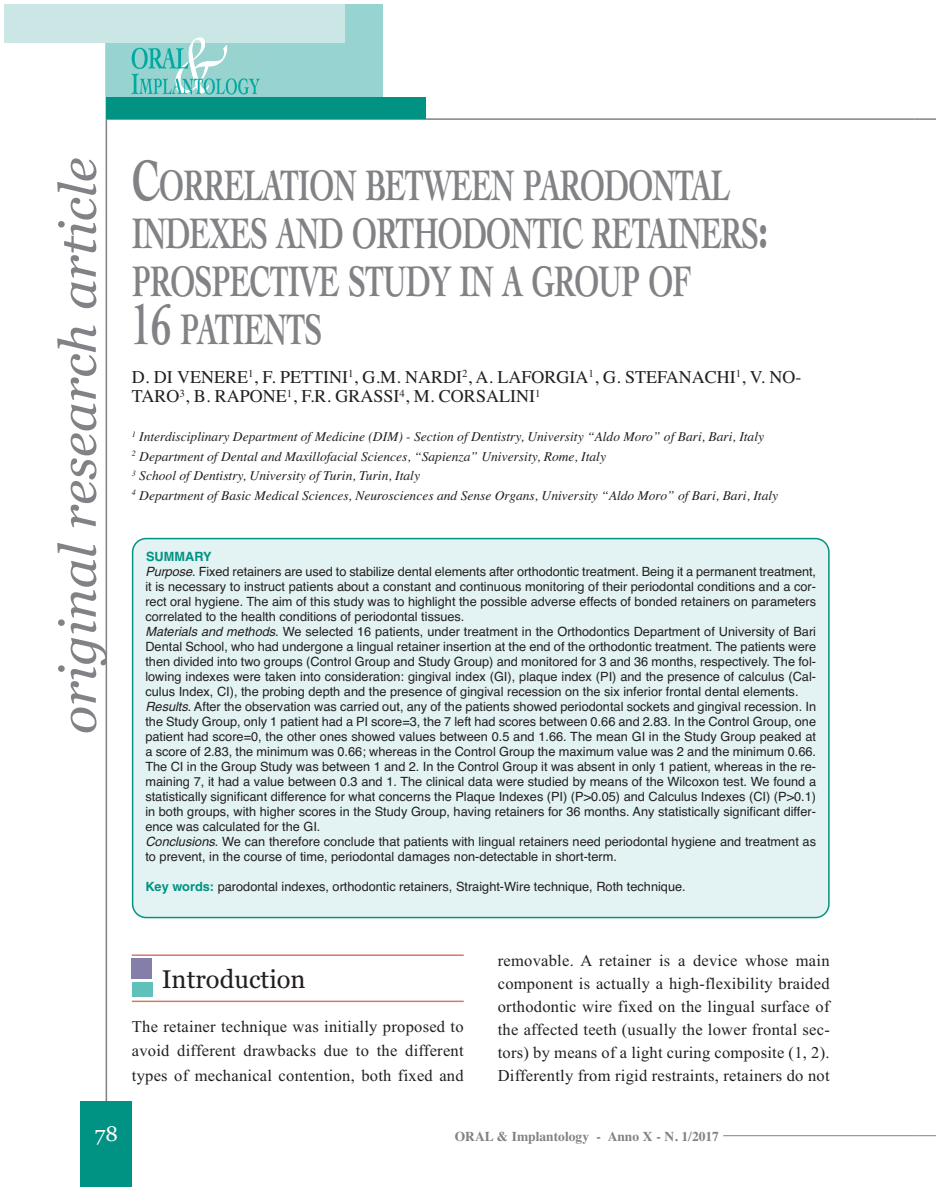
<style>
.page{position:relative;width:936px;height:1191px;background:#fff}
.page>*{position:absolute;margin:0;border:0;box-sizing:border-box;transform-origin:0 0}
.t1{font:italic 51px "Georgia";color:#808285;scale:1.04 1}
.t2{font:700 45px/48px "Cochin";letter-spacing:-.03em;color:#808285;scale:.65 1}
.t3{font:25.5px "Georgia";color:#231f20}
.t4{font:21px "Georgia";color:#fff}
.t5{font:18px/19.4px "Times";color:#231f20}
.t6{font:16.5px/23.1px "Times New Roman";letter-spacing:.015em;color:#231f20;text-align:justify}
.t7{font:italic 13.5px/19.4px "Times";color:#231f20}
.t8{font:700 13.5px "Times";color:#808285}
.t9{font:12.75px/15px "Helvetica";color:#231f20}
.s1{font-size:60px}
.s2{font-weight:700;color:#009282}
.s3{font-style:italic}
</style>
<div class="page">
<svg style="left:914px;top:1135px;width:21px;height:1px"></svg>
<hr style="left:914px;top:118px;width:21px;height:2px;background:#808285">
<hr style="left:723px;top:1135px;width:191px;height:1px;background:#808285">
<hr style="left:106px;top:4px;width:1px;height:1182px;background:#808285">
<div style="left:81px;top:1101px;width:51px;height:85px;background:#009282"></div>
<hr style="left:106px;top:118px;width:808px;height:2px;background:#808285">
<div style="left:106px;top:4px;width:277px;height:113px;background:#97d3d0"></div>
<div style="left:106px;top:98px;width:319px;height:21px;background:#009282"></div>
<div style="left:4px;top:4px;width:340px;height:39px;background:#cae6e5"></div>
<hr style="left:132px;top:954px;width:331px;height:2px;background:#d3786d">
<hr style="left:132px;top:1000px;width:331px;height:2px;background:#d3786d">
<div style="left:132px;top:958px;width:20px;height:20px;background:#837eaa"></div>
<div style="left:132px;top:982px;width:20px;height:14px;background:#60c1bb"></div>
<svg style="left:190px;top:37px;width:15px;height:8px"></svg>
<img style="left:131px;top:47px;width:129px;height:48px">
<img style="left:175px;top:45px;width:52px;height:48px">
<div style="left:132px;top:538px;width:697px;height:380px;background:#e3f2f2"></div>
<h1 class="t1" style="left:48px;top:734px;width:556px;rotate:-90deg">original research article</h1>
<h2 class="t2" style="left:132px;top:159px;width:980px"><span class="s1">C</span>ORRELATION BETWEEN PARODONTAL<br>INDEXES AND ORTHODONTIC RETAINERS<span class="s1">:<br></span>PROSPECTIVE STUDY IN A GROUP OF<br><span class="s1">16</span> PATIENTS</h2>
<h3 class="t5" style="left:132px;top:367px;width:671px">D. DI VENERE<sup>1</sup>, F. PETTINI<sup>1</sup>, G.M. NARDI<sup>2</sup>, A. LAFORGIA<sup>1</sup>, G. STEFANACHI<sup>1</sup>, V. NO-<br>TARO<sup>3</sup>, B. RAPONE<sup>1</sup>, F.R. GRASSI<sup>4</sup>, M. CORSALINI<sup>1</sup></h3>
<p class="t7" style="left:132px;top:427px;width:647px"><sup>1</sup> Interdisciplinary Department of Medicine (DIM) - Section of Dentistry, University “Aldo Moro” of Bari, Bari, Italy<br><sup>2</sup> Department of Dental and Maxillofacial Sciences, “Sapienza” University, Rome, Italy<br><sup>3</sup> School of Dentistry, University of Turin, Turin, Italy<br><sup>4</sup> Department of Basic Medical Sciences, Neurosciences and Sense Organs, University “Aldo Moro” of Bari, Bari, Italy</p>
<p class="t9" style="left:145px;top:549px;width:672px"><span class="s2">SUMMARY<br></span><span class="s3">Purpose</span>. Fixed retainers are used to stabilize dental elements after orthodontic treatment. Being it a permanent treatment, it is necessary to instruct patients about a constant and continuous monitoring of their periodontal conditions and a cor&shy;rect oral hygiene. The aim of this study was to highlight the possible adverse effects of bonded retainers on parameters correlated to the health conditions of periodontal tissues.<br><span class="s3">Materials and methods</span>. We selected 16 patients, under treatment in the Orthodontics Department of University of Bari Dental School, who had undergone a lingual retainer insertion at the end of the orthodontic treatment. The patients were then divided into two groups (Control Group and Study Group) and monitored for 3 and 36 months, respectively. The fol&shy;lowing indexes were taken into consideration: gingival index (GI), plaque index (PI) and the presence of calculus (Cal&shy;culus Index, CI), the probing depth and the presence of gingival recession on the six inferior frontal dental elements.<br><span class="s3">Results</span>. After the observation was carried out, any of the patients showed periodontal sockets and gingival recession. In the Study Group, only 1 patient had a PI score=3, the 7 left had scores between 0.66 and 2.83. In the Control Group, one patient had score=0, the other ones showed values between 0.5 and 1.66. The mean GI in the Study Group peaked at a score of 2.83, the minimum was 0.66; whereas in the Control Group the maximum value was 2 and the minimum 0.66.<br>The CI in the Group Study was between 1 and 2. In the Control Group it was absent in only 1 patient, whereas in the re&shy;maining 7, it had a value between 0.3 and 1. The clinical data were studied by means of the Wilcoxon test. We found a statistically significant difference for what concerns the Plaque Indexes (PI) (P&gt;0.05) and Calculus Indexes (CI) (P&gt;0.1) in both groups, with higher scores in the Study Group, having retainers for 36 months. Any statistically significant differ&shy;ence was calculated for the GI.<br><span class="s3">Conclusions</span>. We can therefore conclude that patients with lingual retainers need periodontal hygiene and treatment as to prevent, in the course of time, periodontal damages non-detectable in short-term.</p>
<p class="t9" style="left:145px;top:879px;width:542px"><span class="s2">Key words:</span> parodontal indexes, orthodontic retainers, Straight-Wire technique, Roth technique.</p>
<h3 class="t3" style="left:162px;top:964px;width:145px">Introduction</h3>
<p class="t6" style="left:132px;top:1014px;width:333px;line-height:24.6px">The retainer technique was initially proposed to avoid different drawbacks due to the different types of mechanical contention, both fixed and</p>
<p class="t6" style="left:497px;top:948px;width:333px">removable. A retainer is a device whose main component is actually a high-flexibility braided orthodontic wire fixed on the lingual surface of the affected teeth (usually the lower frontal sec&shy;tors) by means of a light curing composite (1, 2).<br>Differently from rigid restraints, retainers do not</p>
<h3 class="t4" style="left:95px;top:1121px;width:25px">78</h3>
<p class="t8" style="left:455px;top:1128px;width:266px">ORAL &amp; Implantology - Anno X - N. 1/2017</p>
</div>
